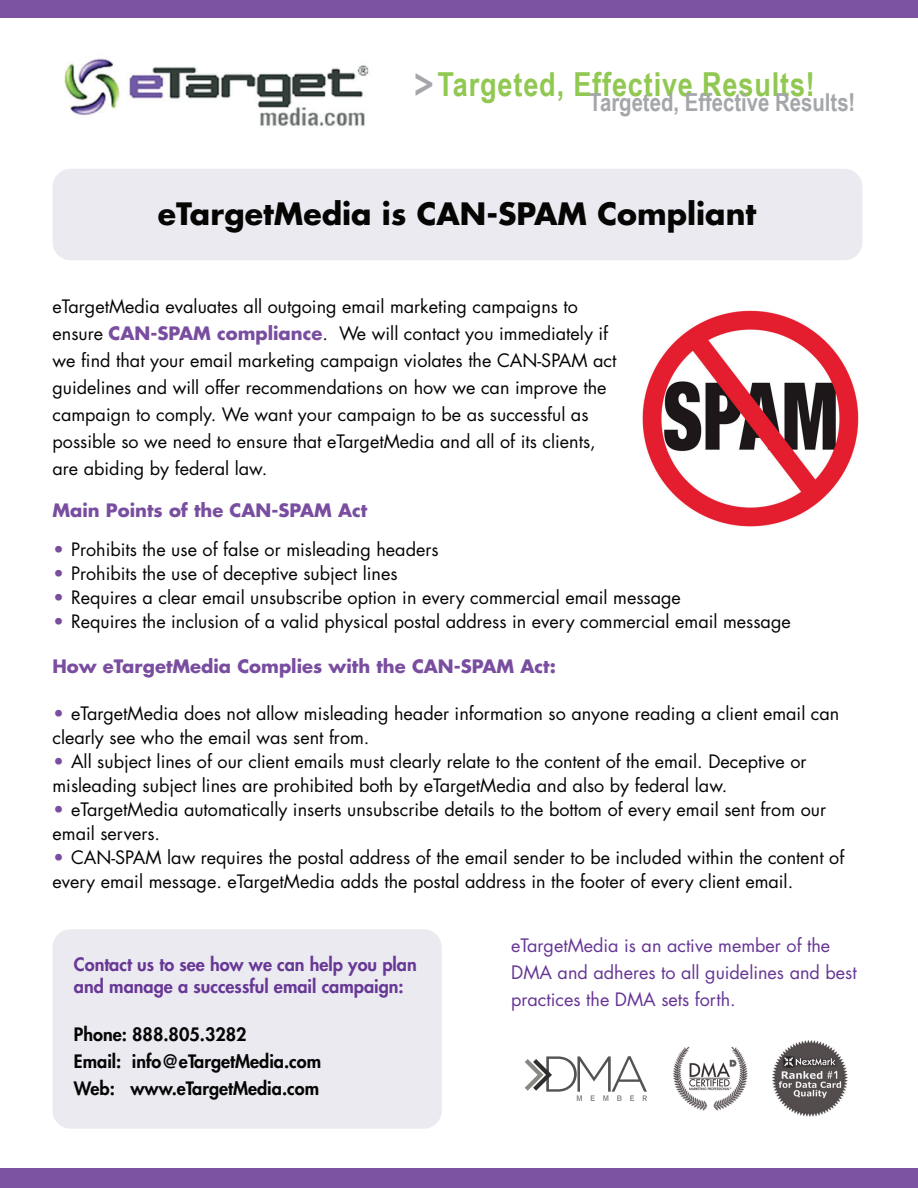
<style>
.page{position:relative;width:918px;height:1188px;background:#fff}
.page>*{position:absolute;margin:0;border:0;box-sizing:border-box;transform-origin:0 0}
.t1{font:700 41.4px "Arial Narrow";color:#a4a6a9}
.t2{font:700 33px "Arial Narrow";letter-spacing:.025em;color:#91c852}
.t3{font:700 30px "Futura";color:#050504}
.t4{font:700 24.75px "Arial Narrow";color:#a4a6a9}
.t5{font:18px/27px "Futura";color:#050504}
.t6{font:18px/27px "Futura";color:#663595}
.t7{font:800 18px/27px "Futura";color:#040504}
.t8{font:700 18px "Futura";color:#794d9f}
.t9{font:800 18px/21.6px "Futura";color:#673895}
.s1{font-weight:700;color:#794d9f}
</style>
<div class="page">
<div style="left:53px;top:929px;width:389px;height:200px;background:#eceaf1;border-radius:18px"></div>
<img style="left:64px;top:58px;width:305px;height:69px">
<div style="left:0;top:0;width:918px;height:18px;background:#7b53a2"></div>
<div style="left:0;top:1168px;width:918px;height:20px;background:#7b53a2"></div>
<div style="left:53px;top:169px;width:809px;height:91px;background:#eceaf1;border-radius:18px"></div>
<svg style="left:525px;top:1056px;width:122px;height:45px"></svg>
<img style="left:673px;top:1046px;width:75px;height:65px">
<img style="left:772px;top:1041px;width:76px;height:75px">
<img style="left:642px;top:311px;width:216px;height:216px">
<h2 class="t2" style="left:438px;top:60px;width:379px">Targeted, Effective Results!</h2>
<h1 class="t1" style="left:414px;top:53px;width:21px">&gt;</h1>
<h3 class="t4" style="left:589px;top:83px;width:268px">Targeted, Effective Results!</h3>
<h3 class="t3" style="left:158px;top:194px;width:600px">eTargetMedia is CAN-SPAM Compliant</h3>
<p class="t5" style="left:53px;top:293px;width:565px">eTargetMedia evaluates all outgoing email marketing campaigns to ensure <span class="s1">CAN-SPAM compliance</span>. We will contact you immediately if we find that your email marketing campaign violates the CAN-SPAM act guidelines and will offer recommendations on how we can improve the campaign to comply. We want your campaign to be as successful as possible so we need to ensure that eTargetMedia and all of its clients, are abiding by federal law.</p>
<p class="t8" style="left:53px;top:498px;width:316px">Main Points of the CAN-SPAM Act</p>
<p class="t5" style="left:53px;top:536px;width:388px"><span class="s1">•</span> Prohibits the use of false or misleading headers</p>
<p class="t5" style="left:53px;top:560px;width:347px"><span class="s1">•</span> Prohibits the use of deceptive subject lines</p>
<p class="t5" style="left:53px;top:584px;width:630px"><span class="s1">•</span> Requires a clear email unsubscribe option in every commercial email message</p>
<p class="t5" style="left:53px;top:608px;width:740px"><span class="s1">•</span> Requires the inclusion of a valid physical postal address in every commercial email message</p>
<p class="t8" style="left:53px;top:654px;width:505px">How eTargetMedia Complies with the CAN-SPAM Act:</p>
<p class="t5" style="left:53px;top:701px;width:788px;line-height:24px"><span class="s1">•</span> eTargetMedia does not allow misleading header information so anyone reading a client email can clearly see who the email was sent from.</p>
<p class="t5" style="left:53px;top:749px;width:756px;line-height:24px"><span class="s1">•</span> All subject lines of our client emails must clearly relate to the content of the email. Deceptive or misleading subject lines are prohibited both by eTargetMedia and also by federal law.</p>
<p class="t5" style="left:53px;top:797px;width:775px;line-height:24px"><span class="s1">•</span> eTargetMedia automatically inserts unsubscribe details to the bottom of every email sent from our email servers.</p>
<p class="t5" style="left:53px;top:845px;width:793px;line-height:24px"><span class="s1">•</span> CAN-SPAM law requires the postal address of the email sender to be included within the content of every email message. eTargetMedia adds the postal address in the footer of every client email.</p>
<p class="t9" style="left:74px;top:954px;width:344px">Contact us to see how we can help you plan and manage a successful email campaign:</p>
<p class="t7" style="left:74px;top:1021px;width:249px">Phone: 888.805.3282<br>Email: info@eTargetMedia.com<br>Web: www.eTargetMedia.com</p>
<p class="t6" style="left:511px;top:932px;width:347px">eTargetMedia is an active member of the<br>DMA and adheres to all guidelines and best practices the DMA sets forth.</p>
</div>
